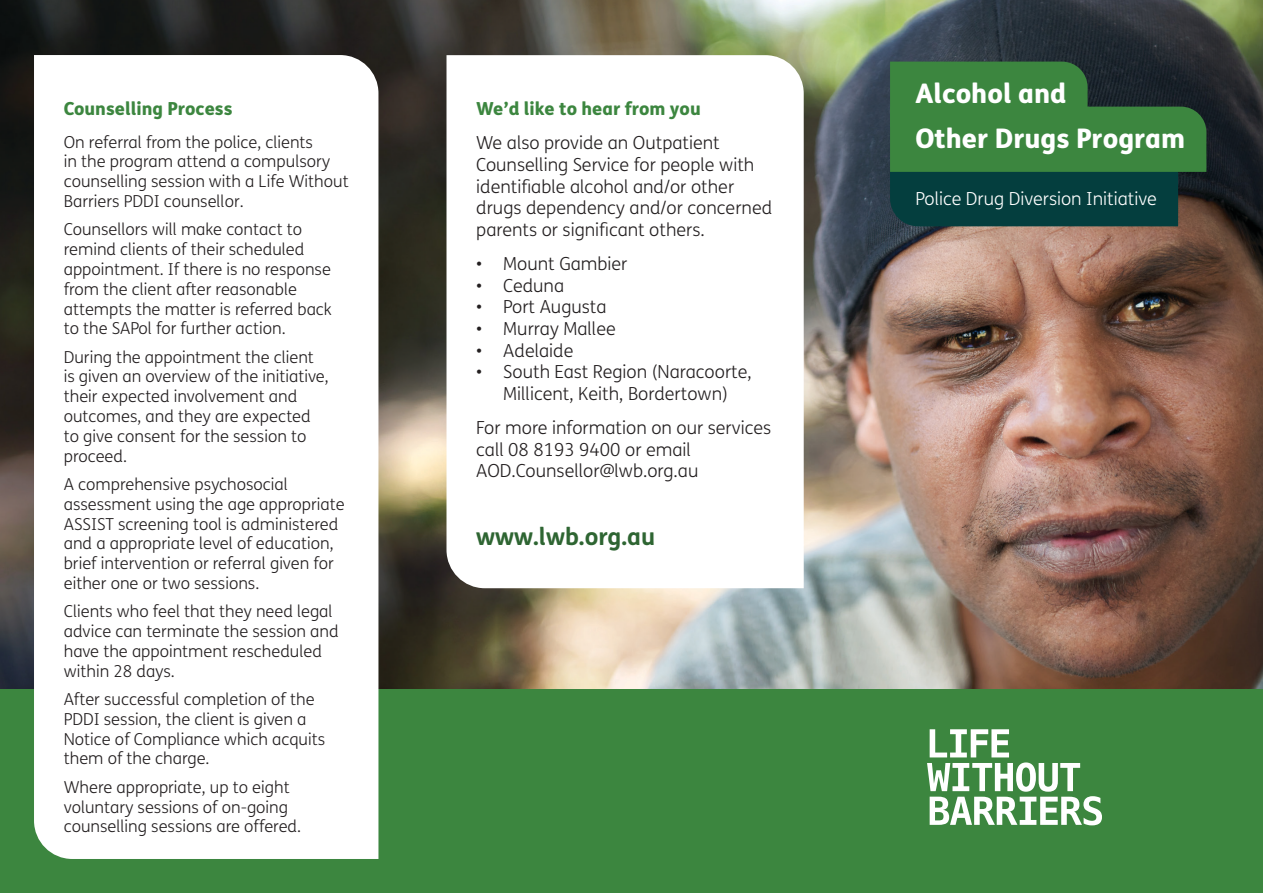
<style>
.page{position:relative;width:1263px;height:893px;background:#fff}
.page>*{position:absolute;margin:0;border:0;box-sizing:border-box;transform-origin:0 0}
.t1{font:300 27px "Helvetica";color:#231f20}
.Title_Top_Disability{font:800 27px "FS Me";color:#fff}
.t2{font:700 24px "FS Me";color:#2e6532}
.t3{font:300 18px/21.6px "FS Me";color:#231f20}
.H7{font:800 18px "FS Me";color:#3c863f}
.Sub_corp{font:300 18px "FS Me";color:#fff}
.t4{font:300 16.5px/19.8px "FS Me";color:#231f20}
</style>
<div class="page">
<img style="left:0;top:0;width:1263px;height:690px">
<div style="left:0;top:690px;width:1263px;height:203px;background:#3c863f"></div>
<svg style="left:34px;top:55px;width:344px;height:804px"></svg>
<svg style="left:927px;top:729px;width:175px;height:96px"></svg>
<svg style="left:446px;top:55px;width:358px;height:533px"></svg>
<svg style="left:890px;top:62px;width:316px;height:164px;background:#28633c"></svg>
<p class="H7" style="left:64px;top:94px;width:170px">Counselling Process</p>
<p class="t4" style="left:64px;top:131px;width:286px">On referral from the police, clients<br>in the program attend a compulsory counselling session with a Life Without Barriers PDDI counsellor.</p>
<p class="t4" style="left:64px;top:219px;width:270px">Counsellors will make contact to remind clients of their scheduled appointment. If there is no response from the client after reasonable attempts the matter is referred back to the SAPol for further action.</p>
<p class="t4" style="left:64px;top:347px;width:267px">During the appointment the client is given an overview of the initiative, their expected involvement and outcomes, and they are expected to give consent for the session to proceed.</p>
<p class="t4" style="left:64px;top:474px;width:282px">A comprehensive psychosocial assessment using the age appropriate ASSIST screening tool is administered and a appropriate level of education, brief intervention or referral given for either one or two sessions.</p>
<p class="t4" style="left:64px;top:601px;width:276px">Clients who feel that they need legal advice can terminate the session and have the appointment rescheduled within 28 days.</p>
<p class="t4" style="left:64px;top:689px;width:263px">After successful completion of the<br>PDDI session, the client is given a<br>Notice of Compliance which acquits them of the charge.</p>
<p class="t4" style="left:64px;top:777px;width:239px">Where appropriate, up to eight voluntary sessions of on-going counselling sessions are offered.</p>
<p class="t1" style="left:130px;top:379px;width:153px">Fold in Page</p>
<p class="t1" style="left:169px;top:470px;width:77px">97mm</p>
<p class="H7" style="left:476px;top:94px;width:226px">We’d like to hear from you</p>
<p class="t3" style="left:476px;top:132px;width:297px">We also provide an Outpatient Counselling Service for people with identifiable alcohol and/or other drugs dependency and/or concerned parents or significant others.</p>
<p class="t3" style="left:476px;top:253px;width:153px">• Mount Gambier</p>
<p class="t3" style="left:476px;top:274px;width:89px">• Ceduna</p>
<p class="t3" style="left:476px;top:296px;width:132px">• Port Augusta</p>
<p class="t3" style="left:476px;top:317px;width:141px">• Murray Mallee</p>
<p class="t3" style="left:476px;top:339px;width:99px">• Adelaide</p>
<p class="t3" style="left:476px;top:361px;width:277px;text-align:center">• South East Region (Naracoorte,<br>Millicent, Keith, Bordertown)</p>
<p class="t3" style="left:476px;top:417px;width:296px">For more information on our services call 08 8193 9400 or email<br>AOD.Counsellor@lwb.org.au</p>
<p class="t1" style="left:559px;top:379px;width:134px">Back Page</p>
<p class="t1" style="left:582px;top:425px;width:87px">Page 6</p>
<p class="t2" style="left:476px;top:518px;width:180px">www.lwb.org.au</p>
<p class="Title_Top_Disability" style="left:915px;top:72px;width:152px">Alcohol and</p>
<p class="Title_Top_Disability" style="left:915px;top:117px;width:271px">Other Drugs Program</p>
<p class="Sub_corp" style="left:915px;top:186px;width:243px">Police Drug Diversion Initiative</p>
</div>
